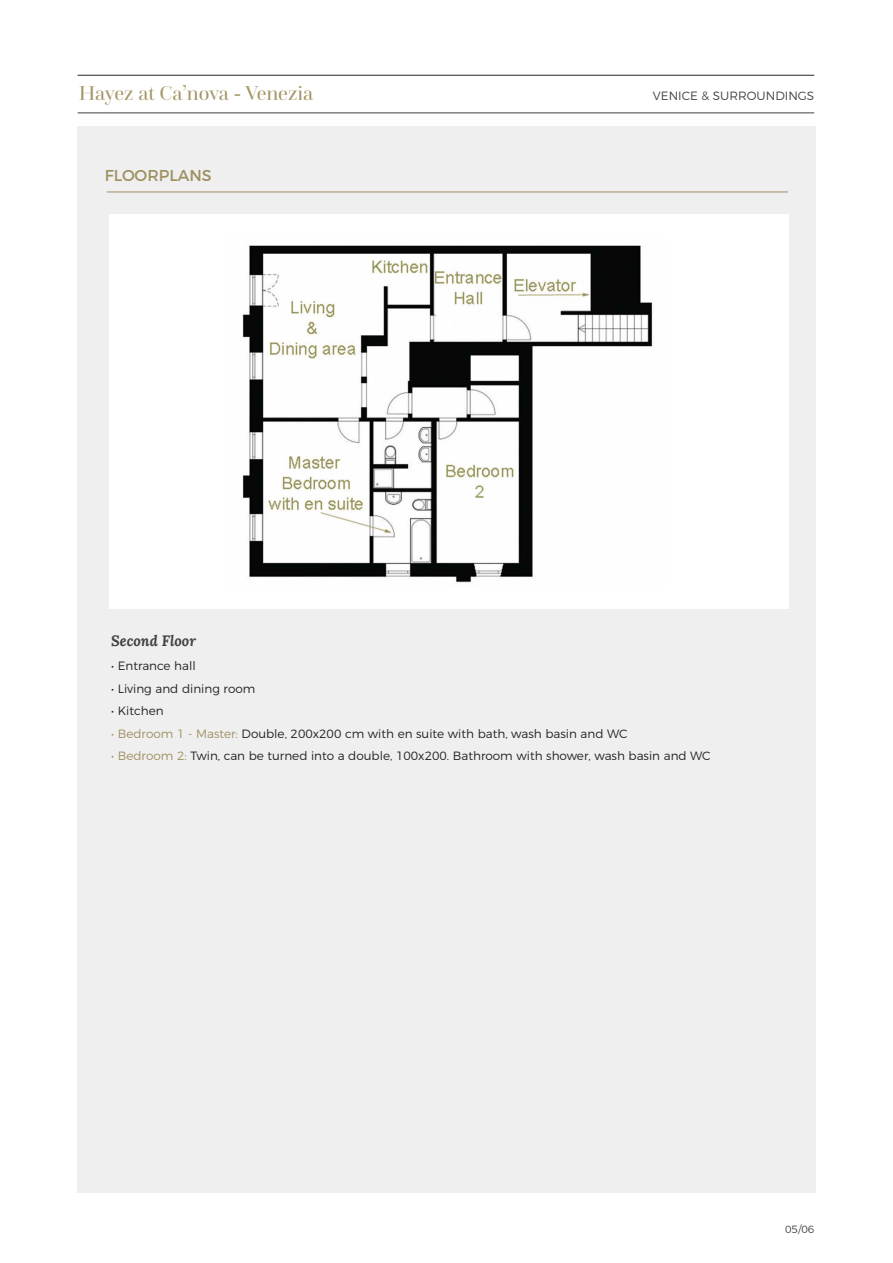
<style>
.page{position:relative;width:893px;height:1263px;background:#fff}
.page>*{position:absolute;margin:0;border:0;box-sizing:border-box;transform-origin:0 0}
.t1{font:21px "Questa Grande";color:#a39565}
.t2{font:15.75px "Montserrat";color:#9d9160}
.t3{font:italic 700 15px "Lora";color:#424143;scale:.96 1}
.t4{font:300 12px "Montserrat";color:#231f20}
.t5{font:300 12px "Montserrat";color:#424143}
.t6{font:300 10.5px "Montserrat";color:#424143}
.s1{color:#9e9060}
</style>
<div class="page">
<div style="left:77px;top:126px;width:738px;height:1067px;background:#efeff0"></div>
<hr style="left:78px;top:112px;width:736px;height:1px;background:#414042">
<hr style="left:78px;top:75px;width:736px;height:1px;background:#414042">
<div style="left:109px;top:214px;width:679px;height:395px;background:#fff"></div>
<img style="left:242px;top:245px;width:411px;height:338px">
<hr style="left:107px;top:192px;width:681px;height:1px;background:#9e9060">
<h1 class="t1" style="left:79px;top:81px;width:236px">Hayez at Ca’nova - Venezia</h1>
<p class="t5" style="left:653px;top:87px;width:163px">VENICE &amp; SURROUNDINGS</p>
<h2 class="t2" style="left:105px;top:163px;width:108px">FLOORPLANS</h2>
<p class="t3" style="left:111px;top:631px;width:90px">Second Floor</p>
<p class="t4" style="left:111px;top:657px;width:86px">• Entrance hall</p>
<p class="t4" style="left:111px;top:679px;width:146px">• Living and dining room</p>
<p class="t4" style="left:111px;top:702px;width:54px">• Kitchen</p>
<p class="t4" style="left:111px;top:724px;width:518px"><span class="s1">• Bedroom 1 - Master:</span> Double, 200x200 cm with en suite with bath, wash basin and WC</p>
<p class="t4" style="left:111px;top:747px;width:601px"><span class="s1">• Bedroom 2:</span> Twin, can be turned into a double, 100x200. Bathroom with shower, wash basin and WC</p>
<p class="t6" style="left:785px;top:1221px;width:31px">05/06</p>
</div>
